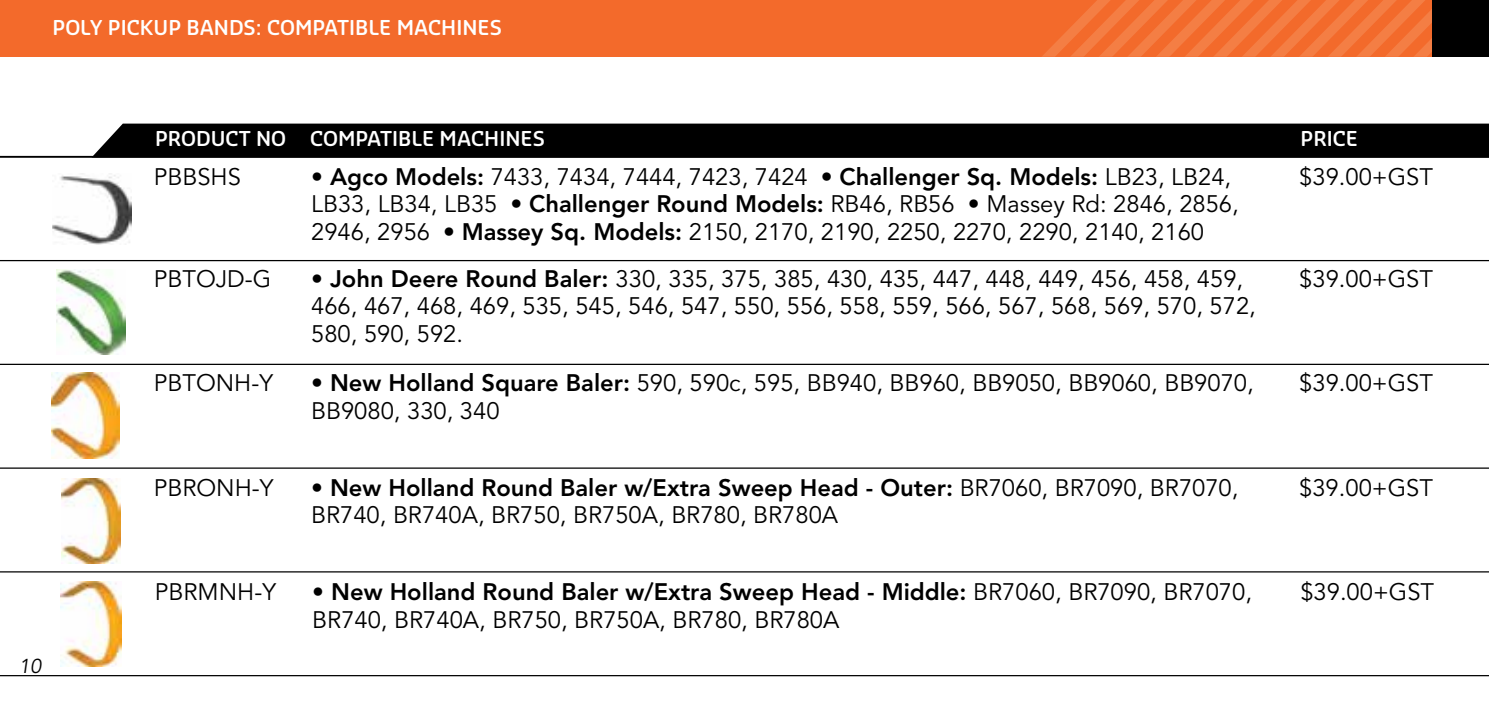
<style>
.page{position:relative;width:1489px;height:702px;background:#fff}
.page>*{position:absolute;margin:0;border:0;box-sizing:border-box;transform-origin:0 0}
.t1{font:23.75px/27.5px "Avenir";color:#000}
.t2{font:600 20px "Sansa Soft Pro";color:#fff}
.t3{font:600 20px "Sansa Soft Pro";color:#fff}
.t4{font:italic 20px "Avenir";color:#000}
.s1{font-weight:800}
</style>
<div class="page">
<hr style="left:0;top:260px;width:1488px;height:1px;background:#000">
<hr style="left:0;top:364px;width:1488px;height:1px;background:#000">
<hr style="left:0;top:467px;width:1488px;height:1px;background:#000">
<hr style="left:0;top:571px;width:1488px;height:1px;background:#000">
<img style="left:56px;top:269px;width:69px;height:86px">
<img style="left:51px;top:372px;width:69px;height:86px">
<img style="left:61px;top:478px;width:60px;height:85px">
<img style="left:60px;top:581px;width:62px;height:85px">
<div style="left:0;top:0;width:1488px;height:57px;background:#f36a2b"></div>
<svg style="left:1042px;top:0;width:389px;height:57px"></svg>
<div style="left:1431px;top:0;width:57px;height:57px;background:#000"></div>
<hr style="left:0;top:675px;width:1488px;height:1px;background:#000">
<div style="left:92px;top:124px;width:1396px;height:32px;background:#000"></div>
<hr style="left:0;top:156px;width:1488px;height:2px;background:#000">
<img style="left:53px;top:175px;width:78px;height:69px">
<p class="t2" style="left:53px;top:15px;width:451px">POLY PICKUP BANDS: COMPATIBLE MACHINES</p>
<p class="t4" style="left:19px;top:654px;width:24px">10</p>
<p class="t3" style="left:155px;top:126px;width:391px">PRODUCT NO COMPATIBLE MACHINES</p>
<p class="t3" style="left:1300px;top:126px;width:59px">PRICE</p>
<p class="t1" style="left:154px;top:163px;width:89px">PBBSHS</p>
<p class="t1" style="left:311px;top:163px;width:929px"><span class="s1">• Agco Models:</span> 7433, 7434, 7444, 7423, 7424 • <span class="s1">Challenger Sq. Models:</span> LB23, LB24,<br>LB33, LB34, LB35 • <span class="s1">Challenger Round Models:</span> RB46, RB56 • Massey Rd: 2846, 2856,<br>2946, 2956 • <span class="s1">Massey Sq. Models:</span> 2150, 2170, 2190, 2250, 2270, 2290, 2140, 2160</p>
<p class="t1" style="left:1299px;top:163px;width:135px">$39.00+GST</p>
<p class="t1" style="left:154px;top:265px;width:119px">PBTOJD-G</p>
<p class="t1" style="left:311px;top:265px;width:946px"><span class="s1">• John Deere Round Baler:</span> 330, 335, 375, 385, 430, 435, 447, 448, 449, 456, 458, 459,<br>466, 467, 468, 469, 535, 545, 546, 547, 550, 556, 558, 559, 566, 567, 568, 569, 570, 572,<br>580, 590, 592.</p>
<p class="t1" style="left:1299px;top:265px;width:135px">$39.00+GST</p>
<p class="t1" style="left:154px;top:370px;width:121px">PBTONH-Y</p>
<p class="t1" style="left:311px;top:370px;width:944px"><span class="s1">• New Holland Square Baler:</span> 590, 590c, 595, BB940, BB960, BB9050, BB9060, BB9070,<br>BB9080, 330, 340</p>
<p class="t1" style="left:1299px;top:370px;width:135px">$39.00+GST</p>
<p class="t1" style="left:154px;top:474px;width:121px">PBRONH-Y</p>
<p class="t1" style="left:311px;top:474px;width:928px"><span class="s1">• New Holland Round Baler w/Extra Sweep Head - Outer:</span> BR7060, BR7090, BR7070,<br>BR740, BR740A, BR750, BR750A, BR780, BR780A</p>
<p class="t1" style="left:1299px;top:474px;width:135px">$39.00+GST</p>
<p class="t1" style="left:155px;top:578px;width:122px">PBRMNH-Y</p>
<p class="t1" style="left:312px;top:578px;width:941px"><span class="s1">• New Holland Round Baler w/Extra Sweep Head - Middle:</span> BR7060, BR7090, BR7070,<br>BR740, BR740A, BR750, BR750A, BR780, BR780A</p>
<p class="t1" style="left:1300px;top:578px;width:135px">$39.00+GST</p>
</div>
